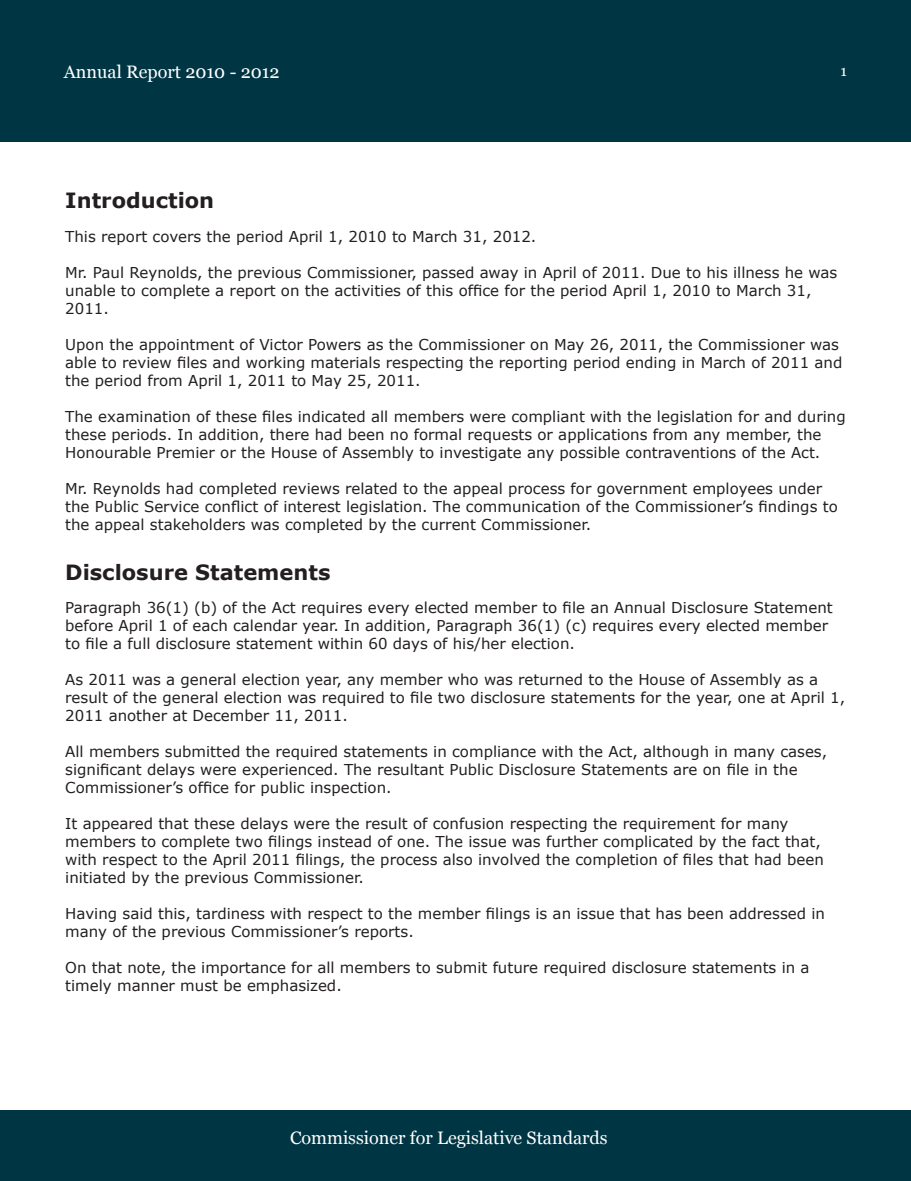
<style>
.page{position:relative;width:911px;height:1181px;background:#fff}
.page>*{position:absolute;margin:0;border:0;box-sizing:border-box;transform-origin:0 0}
.t1{font:700 21px "Verdana";color:#231f20}
.t2{font:18px "Georgia";color:#fff}
.t3{font:15px/18px "Verdana";color:#231f20}
.t4{font:15px "Georgia";color:#fff}
</style>
<div class="page">
<div style="left:0;top:0;width:911px;height:142px;background:#003644"></div>
<div style="left:0;top:1111px;width:911px;height:70px;background:#003644"></div>
<p class="t2" style="left:64px;top:61px;width:217px">Annual Report 2010 - 2012</p>
<p class="t4" style="left:840px;top:61px;width:8px">1</p>
<h1 class="t1" style="left:65px;top:186px;width:150px">Introduction</h1>
<p class="t3" style="left:65px;top:227px;width:473px">This report covers the period April 1, 2010 to March 31, 2012.</p>
<p class="t3" style="left:65px;top:263px;width:773px">Mr. Paul Reynolds, the previous Commissioner, passed away in April of 2011. Due to his illness he was unable to complete a report on the activities of this office for the period April 1, 2010 to March 31,<br>2011.</p>
<p class="t3" style="left:65px;top:335px;width:778px">Upon the appointment of Victor Powers as the Commissioner on May 26, 2011, the Commissioner was able to review files and working materials respecting the reporting period ending in March of 2011 and the period from April 1, 2011 to May 25, 2011.</p>
<p class="t3" style="left:65px;top:407px;width:782px">The examination of these files indicated all members were compliant with the legislation for and during these periods. In addition, there had been no formal requests or applications from any member, the<br>Honourable Premier or the House of Assembly to investigate any possible contraventions of the Act.</p>
<p class="t3" style="left:65px;top:479px;width:774px">Mr. Reynolds had completed reviews related to the appeal process for government employees under the Public Service conflict of interest legislation. The communication of the Commissioner’s findings to the appeal stakeholders was completed by the current Commissioner.</p>
<h1 class="t1" style="left:65px;top:557px;width:267px">Disclosure Statements</h1>
<p class="t3" style="left:65px;top:598px;width:769px">Paragraph 36(1) (b) of the Act requires every elected member to file an Annual Disclosure Statement before April 1 of each calendar year. In addition, Paragraph 36(1) (c) requires every elected member to file a full disclosure statement within 60 days of his/her election.</p>
<p class="t3" style="left:65px;top:670px;width:781px">As 2011 was a general election year, any member who was returned to the House of Assembly as a result of the general election was required to file two disclosure statements for the year, one at April 1,<br>2011 another at December 11, 2011.</p>
<p class="t3" style="left:65px;top:742px;width:763px">All members submitted the required statements in compliance with the Act, although in many cases, significant delays were experienced. The resultant Public Disclosure Statements are on file in the<br>Commissioner’s office for public inspection.</p>
<p class="t3" style="left:65px;top:814px;width:760px">It appeared that these delays were the result of confusion respecting the requirement for many members to complete two filings instead of one. The issue was further complicated by the fact that, with respect to the April 2011 filings, the process also involved the completion of files that had been initiated by the previous Commissioner.</p>
<p class="t3" style="left:65px;top:904px;width:761px">Having said this, tardiness with respect to the member filings is an issue that has been addressed in many of the previous Commissioner’s reports.</p>
<p class="t3" style="left:65px;top:958px;width:746px">On that note, the importance for all members to submit future required disclosure statements in a timely manner must be emphasized.</p>
<p class="t2" style="left:484px;top:1127px;width:131px">tative Standards</p>
<p class="t2" style="left:290px;top:1127px;width:319px">Commissioner for Legislative Standards</p>
</div>
